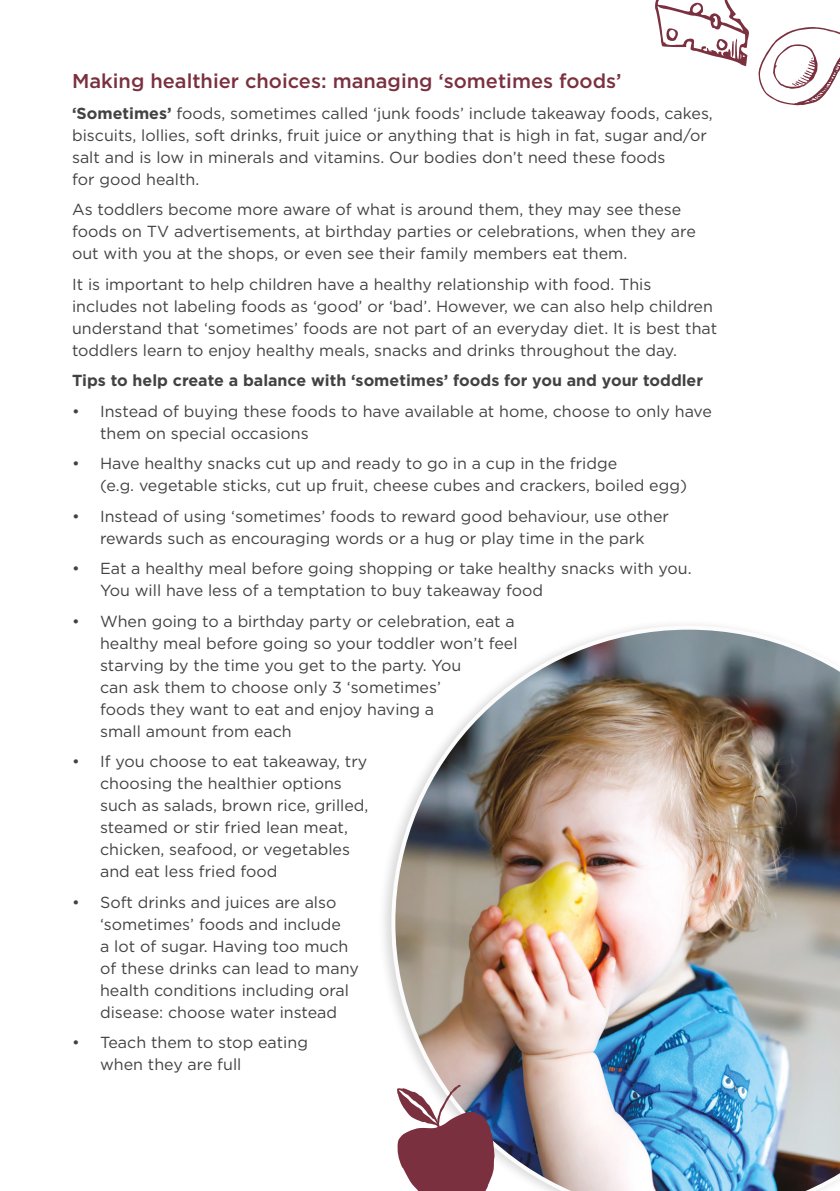
<style>
.page{position:relative;width:840px;height:1191px;background:#fff}
.page>*{position:absolute;margin:0;border:0;box-sizing:border-box;transform-origin:0 0}
.t1{font:500 20px "Gotham";color:#7a303f}
.t2{font:16px/22px "Gotham";color:#424242}
.t3{font:700 16px "Gotham";color:#424242}
.s1{font-weight:700}
</style>
<div class="page">
<img style="left:391px;top:625px;width:448px;height:566px">
<svg style="left:655px;top:0;width:93px;height:66px"></svg>
<svg style="left:396px;top:1084px;width:98px;height:107px"></svg>
<svg style="left:758px;top:27px;width:81px;height:79px"></svg>
<svg style="left:830px;top:625px;width:9px;height:27px"></svg>
<p class="t1" style="left:72px;top:68px;width:550px">Making healthier choices: managing ‘sometimes foods’</p>
<p class="t2" style="left:72px;top:102px;width:642px"><span class="s1">‘Sometimes’</span> foods, sometimes called ‘junk foods’ include takeaway foods, cakes, biscuits, lollies, soft drinks, fruit juice or anything that is high in fat, sugar and/or salt and is low in minerals and vitamins. Our bodies don’t need these foods<br>for good health.</p>
<p class="t2" style="left:72px;top:198px;width:625px">As toddlers become more aware of what is around them, they may see these foods on TV advertisements, at birthday parties or celebrations, when they are out with you at the shops, or even see their family members eat them.</p>
<p class="t2" style="left:72px;top:273px;width:646px">It is important to help children have a healthy relationship with food. This includes not labeling foods as ‘good’ or ‘bad’. However, we can also help children understand that ‘sometimes’ foods are not part of an everyday diet. It is best that toddlers learn to enjoy healthy meals, snacks and drinks throughout the day.</p>
<p class="t3" style="left:72px;top:370px;width:632px">Tips to help create a balance with ‘sometimes’ foods for you and your toddler</p>
<p class="t2" style="left:100px;top:400px;width:613px;text-indent:-28px">• Instead of buying these foods to have available at home, choose to only have them on special occasions</p>
<p class="t2" style="left:100px;top:452px;width:588px;text-indent:-28px">• Have healthy snacks cut up and ready to go in a cup in the fridge<br>(e.g. vegetable sticks, cut up fruit, cheese cubes and crackers, boiled egg)</p>
<p class="t2" style="left:72px;top:505px;width:598px;text-align:center">• Instead of using ‘sometimes’ foods to reward good behaviour, use other rewards such as encouraging words or a hug or play time in the park</p>
<p class="t2" style="left:100px;top:557px;width:592px;text-indent:-28px">• Eat a healthy meal before going shopping or take healthy snacks with you.<br>You will have less of a temptation to buy takeaway food</p>
<p class="t2" style="left:100px;top:610px;width:419px;text-indent:-28px">• When going to a birthday party or celebration, eat a healthy meal before going so your toddler won’t feel starving by the time you get to the party. You<br>can ask them to choose only 3 ‘sometimes’<br>foods they want to eat and enjoy having a<br>small amount from each</p>
<p class="t2" style="left:100px;top:750px;width:270px;text-indent:-28px">• If you choose to eat takeaway, try choosing the healthier options such as salads, brown rice, grilled, steamed or stir fried lean meat, chicken, seafood, or vegetables and eat less fried food</p>
<p class="t2" style="left:100px;top:891px;width:260px;text-indent:-28px">• Soft drinks and juices are also ‘sometimes’ foods and include<br>a lot of sugar. Having too much of these drinks can lead to many health conditions including oral disease: choose water instead</p>
<p class="t2" style="left:100px;top:1031px;width:209px;text-indent:-28px">• Teach them to stop eating when they are full</p>
</div>
